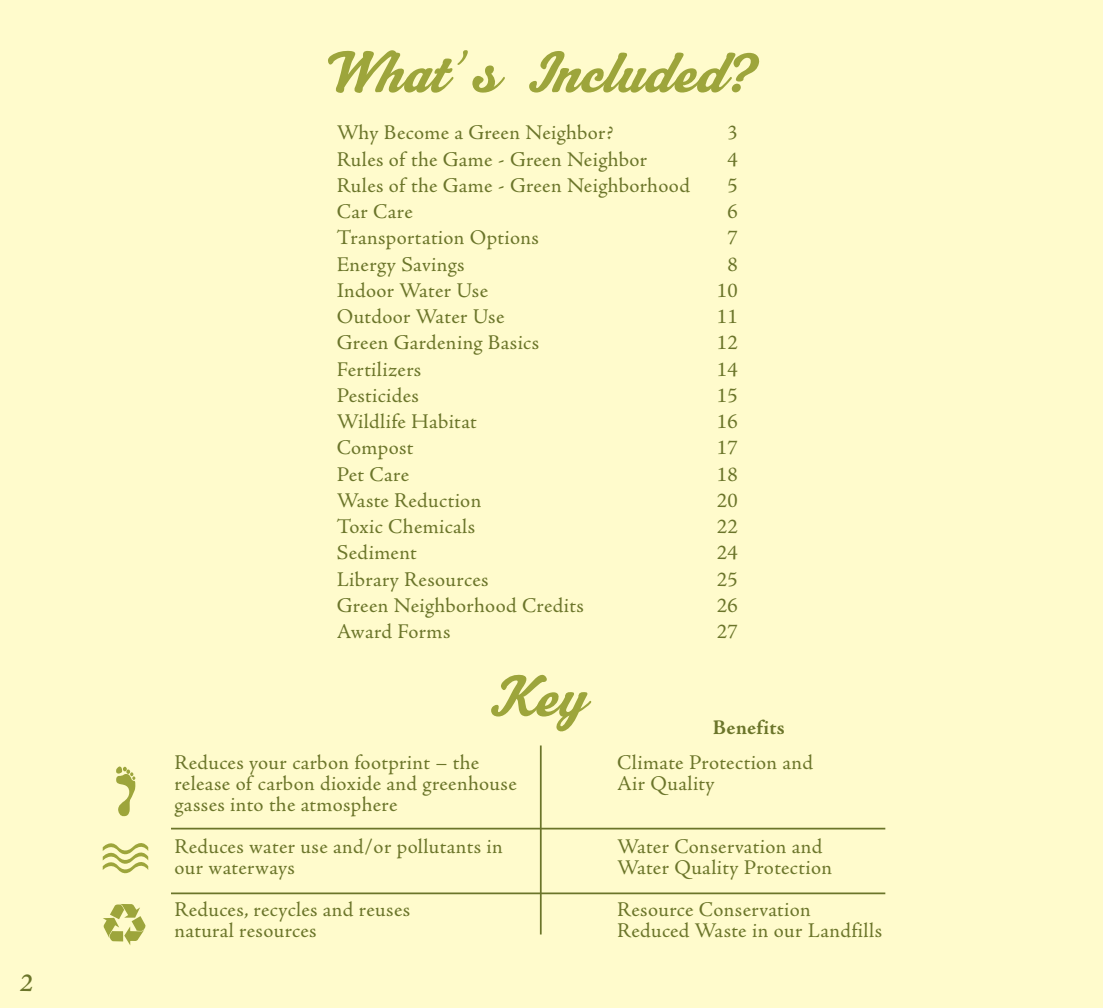
<style>
.page{position:relative;width:1103px;height:1008px;background:#fff}
.page>*{position:absolute;margin:0;border:0;box-sizing:border-box;transform-origin:0 0}
.t1{font:57.75px "Machiarge";color:#9da53b}
.t2{font:italic 600 26.25px "Adobe Jenson Pro";color:#6b752a}
.t3{font:21px/21px "Adobe Jenson Pro";letter-spacing:.015em;color:#6b752a}
.t4{font:700 21px "Adobe Jenson Pro";letter-spacing:.015em;color:#6b752a}
</style>
<div class="page">
<div style="left:0;top:0;width:1102px;height:1008px;background:#fffbcc"></div>
<svg style="left:103px;top:843px;width:45px;height:31px"></svg>
<svg style="left:103px;top:904px;width:43px;height:41px"></svg>
<svg style="left:116px;top:766px;width:20px;height:51px"></svg>
<hr style="left:171px;top:828px;width:714px;height:2px;background:#6b752a">
<hr style="left:171px;top:892px;width:714px;height:2px;background:#6b752a">
<hr style="left:540px;top:746px;width:1px;height:188px;background:#6b752a">
<p class="t2" style="left:20px;top:968px;width:15px">2</p>
<h1 class="t1" style="left:328px;top:36px;width:432px">What’s Included?</h1>
<p class="t3" style="left:337px;top:123px;width:278px">Why Become a Green Neighbor?</p>
<p class="t3" style="left:727px;top:123px;width:12px">3</p>
<p class="t3" style="left:337px;top:149px;width:312px">Rules of the Game - Green Neighbor</p>
<p class="t3" style="left:727px;top:149px;width:12px">4</p>
<p class="t3" style="left:337px;top:175px;width:355px">Rules of the Game - Green Neighborhood</p>
<p class="t3" style="left:727px;top:175px;width:12px">5</p>
<p class="t3" style="left:337px;top:201px;width:77px">Car Care</p>
<p class="t3" style="left:727px;top:201px;width:12px">6</p>
<p class="t3" style="left:337px;top:228px;width:204px">Transportation Options</p>
<p class="t3" style="left:727px;top:228px;width:12px">7</p>
<p class="t3" style="left:337px;top:254px;width:129px">Energy Savings</p>
<p class="t3" style="left:727px;top:254px;width:12px">8</p>
<p class="t3" style="left:337px;top:280px;width:153px">Indoor Water Use</p>
<p class="t3" style="left:717px;top:280px;width:22px">10</p>
<p class="t3" style="left:337px;top:306px;width:169px">Outdoor Water Use</p>
<p class="t3" style="left:717px;top:306px;width:22px">11</p>
<p class="t3" style="left:337px;top:333px;width:204px">Green Gardening Basics</p>
<p class="t3" style="left:717px;top:333px;width:22px">12</p>
<p class="t3" style="left:337px;top:359px;width:86px">Fertilizers</p>
<p class="t3" style="left:717px;top:359px;width:22px">14</p>
<p class="t3" style="left:337px;top:385px;width:84px">Pesticides</p>
<p class="t3" style="left:717px;top:385px;width:22px">15</p>
<p class="t3" style="left:337px;top:411px;width:142px">Wildlife Habitat</p>
<p class="t3" style="left:717px;top:411px;width:22px">16</p>
<p class="t3" style="left:337px;top:438px;width:78px">Compost</p>
<p class="t3" style="left:717px;top:438px;width:22px">17</p>
<p class="t3" style="left:337px;top:464px;width:74px">Pet Care</p>
<p class="t3" style="left:717px;top:464px;width:22px">18</p>
<p class="t3" style="left:337px;top:490px;width:146px">Waste Reduction</p>
<p class="t3" style="left:717px;top:490px;width:22px">20</p>
<p class="t3" style="left:337px;top:516px;width:140px">Toxic Chemicals</p>
<p class="t3" style="left:717px;top:516px;width:22px">22</p>
<p class="t3" style="left:337px;top:543px;width:82px">Sediment</p>
<p class="t3" style="left:717px;top:543px;width:22px">24</p>
<p class="t3" style="left:337px;top:569px;width:153px">Library Resources</p>
<p class="t3" style="left:717px;top:569px;width:22px">25</p>
<p class="t3" style="left:337px;top:595px;width:249px">Green Neighborhood Credits</p>
<p class="t3" style="left:717px;top:595px;width:22px">26</p>
<p class="t3" style="left:337px;top:621px;width:115px">Award Forms</p>
<p class="t3" style="left:717px;top:621px;width:22px">27</p>
<h1 class="t1" style="left:488px;top:660px;width:100px">Key</h1>
<p class="t3" style="left:174px;top:753px;width:344px">Reduces your carbon footprint – the release of carbon dioxide and greenhouse gasses into the atmosphere</p>
<p class="t3" style="left:174px;top:837px;width:330px">Reduces water use and/or pollutants in our waterways</p>
<p class="t3" style="left:174px;top:900px;width:237px">Reduces, recycles and reuses natural resources</p>
<p class="t4" style="left:713px;top:716px;width:73px">Benefits</p>
<p class="t3" style="left:617px;top:753px;width:197px">Climate Protection and<br>Air Quality</p>
<p class="t3" style="left:617px;top:837px;width:216px">Water Conservation and<br>Water Quality Protection</p>
<p class="t3" style="left:617px;top:900px;width:266px">Resource Conservation<br>Reduced Waste in our Landfills</p>
</div>
